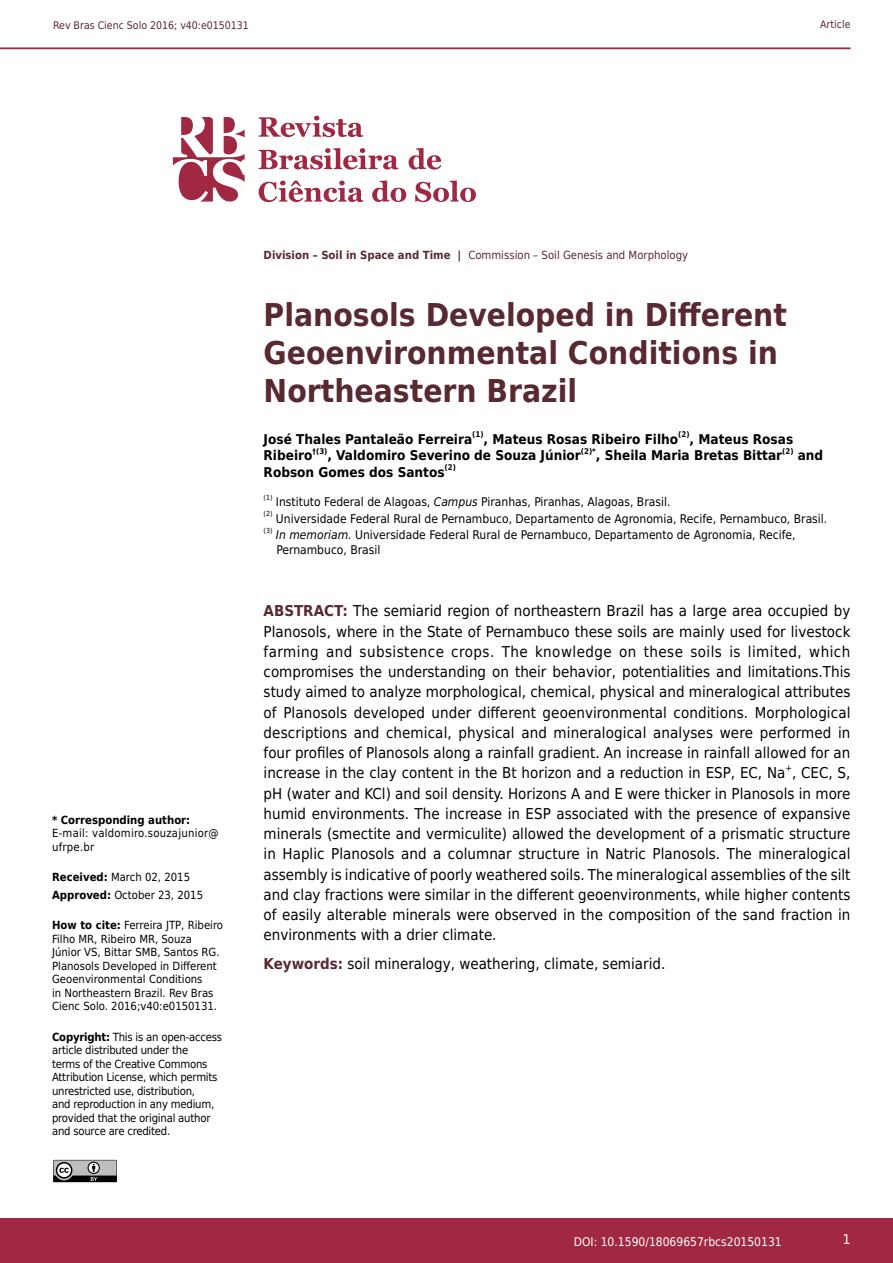
<style>
.page{position:relative;width:893px;height:1263px;background:#fff}
.page>*{position:absolute;margin:0;border:0;box-sizing:border-box;transform-origin:0 0}
.t1{font:700 31.5px/37.8px "DejaVu Sans Condensed";color:#582931}
.t2{font:15px/20.2px "DejaVu Sans Condensed";color:#000;text-align:justify}
.t3{font:700 13.5px "DejaVu Sans Condensed";color:#000}
.t4{font:13.5px "DejaVu Sans Condensed";color:#fff}
.t5{font:12px/14.4px "DejaVu Sans Condensed";color:#000}
.t6{font:12px "DejaVu Sans Condensed";color:#fff}
.t7{font:11.25px/13.5px "DejaVu Sans Condensed";color:#000}
.t8{font:11.25px/13.5px "DejaVu Sans Condensed";letter-spacing:-.02em;color:#000}
.t9{font:11.25px "DejaVu Sans Condensed";color:#582931}
.t10{font:11.25px/13.5px "DejaVu Sans Condensed";letter-spacing:.02em;color:#000}
.t11{font:700 11.25px "DejaVu Sans Condensed";color:#000}
.t12{font:10.5px "DejaVu Sans Condensed";color:#582931}
.t13{font:8.7px "DejaVu Sans Condensed";color:#000}
.t14{font:700 7.8px "DejaVu Sans Condensed";color:#000}
.t15{font:6.9px "DejaVu Sans Condensed";color:#000}
.s1{font-weight:700}
.s2{font-style:italic}
.s3{font-weight:700;color:#582931}
</style>
<div class="page">
<hr style="left:0;top:47px;width:850px;height:2px;background:#a02842">
<svg style="left:53px;top:1160px;width:64px;height:22px"></svg>
<div style="left:0;top:1218px;width:893px;height:45px;background:#a02842"></div>
<svg style="left:173px;top:115px;width:303px;height:88px"></svg>
<p class="t12" style="left:53px;top:17px;width:197px">Rev Bras Cienc Solo 2016; v40:e0150131</p>
<p class="t12" style="left:820px;top:16px;width:32px">Article</p>
<p class="t9" style="left:264px;top:246px;width:426px"><span class="s1">Division – Soil in Space and Time |</span> Commission – Soil Genesis and Morphology</p>
<p class="t11" style="left:52px;top:810px;width:140px">* Corresponding author:</p>
<p class="t10" style="left:52px;top:826px;width:168px">E-mail: valdomiro.souzajunior@ ufrpe.br</p>
<p class="t7" style="left:52px;top:868px;width:153px;line-height:17.7px"><span class="s1">Received:</span> March 02, 2015<br><span class="s1">Approved:</span> October 23, 2015</p>
<p class="t7" style="left:52px;top:918px;width:173px"><span class="s1">How to cite:</span> Ferreira JTP, Ribeiro<br>Filho MR, Ribeiro MR, Souza<br>Júnior VS, Bittar SMB, Santos RG.<br>Planosols Developed in Different<br>Geoenvironmental Conditions<br>in Northeastern Brazil. Rev Bras<br>Cienc Solo. 2016;v40:e0150131.</p>
<p class="t8" style="left:52px;top:1030px;width:172px"><span class="s1">Copyright:</span> This is an open-access article distributed under the<br>terms of the Creative Commons<br>Attribution License, which permits unrestricted use, distribution,<br>and reproduction in any medium, provided that the original author and source are credited.</p>
<h1 class="t1" style="left:264px;top:295px;width:525px">Planosols Developed in Different<br>Geoenvironmental Conditions in<br>Northeastern Brazil</h1>
<p class="t3" style="left:264px;top:428px;width:210px">José Thales Pantaleão Ferreira</p>
<p class="t14" style="left:472px;top:428px;width:13px">(1)</p>
<p class="t3" style="left:484px;top:428px;width:196px">, Mateus Rosas Ribeiro Filho</p>
<p class="t14" style="left:678px;top:428px;width:13px">(2)</p>
<p class="t3" style="left:690px;top:428px;width:105px">, Mateus Rosas</p>
<p class="t3" style="left:264px;top:444px;width:50px">Ribeiro</p>
<p class="t14" style="left:313px;top:444px;width:16px">†(3)</p>
<p class="t3" style="left:327px;top:444px;width:255px">, Valdomiro Severino de Souza Júnior</p>
<p class="t14" style="left:581px;top:444px;width:17px">(2)*</p>
<p class="t3" style="left:596px;top:444px;width:188px">, Sheila Maria Bretas Bittar</p>
<p class="t14" style="left:782px;top:444px;width:13px">(2)</p>
<p class="t3" style="left:798px;top:444px;width:27px">and</p>
<p class="t3" style="left:264px;top:461px;width:182px">Robson Gomes dos Santos</p>
<p class="t14" style="left:445px;top:461px;width:13px">(2)</p>
<p class="t15" style="left:264px;top:492px;width:10px">(1)</p>
<p class="t5" style="left:276px;top:494px;width:396px">Instituto Federal de Alagoas, <span class="s2">Campus</span> Piranhas, Piranhas, Alagoas, Brasil.</p>
<p class="t15" style="left:264px;top:508px;width:10px">(2)</p>
<p class="t5" style="left:276px;top:511px;width:553px">Universidade Federal Rural de Pernambuco, Departamento de Agronomia, Recife, Pernambuco, Brasil.</p>
<p class="t15" style="left:264px;top:525px;width:10px">(3)</p>
<p class="t5" style="left:276px;top:527px;width:521px"><span class="s2">In memoriam.</span> Universidade Federal Rural de Pernambuco, Departamento de Agronomia, Recife,<br>Pernambuco, Brasil</p>
<p class="t2" style="left:264px;top:600px;width:588px"><span class="s3">ABSTRACT:</span> The semiarid region of northeastern Brazil has a large area occupied by Planosols, where in the State of Pernambuco these soils are mainly used for livestock farming and subsistence crops. The knowledge on these soils is limited, which compromises the understanding on their behavior, potentialities and limitations.This study aimed to analyze morphological, chemical, physical and mineralogical attributes of Planosols developed under different geoenvironmental conditions. Morphological descriptions and chemical, physical and mineralogical analyses were performed in four profiles of Planosols along a rainfall gradient. An increase in rainfall allowed for an increase in the clay content in the Bt horizon and a reduction in ESP, EC, Na , CEC, S,</p>
<p class="t13" style="left:785px;top:761px;width:8px">+</p>
<p class="t2" style="left:264px;top:783px;width:588px">pH (water and KCl) and soil density. Horizons A and E were thicker in Planosols in more humid environments. The increase in ESP associated with the presence of expansive minerals (smectite and vermiculite) allowed the development of a prismatic structure in Haplic Planosols and a columnar structure in Natric Planosols. The mineralogical assembly is indicative of poorly weathered soils. The mineralogical assemblies of the silt and clay fractions were similar in the different geoenvironments, while higher contents of easily alterable minerals were observed in the composition of the sand fraction in environments with a drier climate.</p>
<p class="t2" style="left:264px;top:953px;width:403px"><span class="s3">Keywords:</span> soil mineralogy, weathering, climate, semiarid.</p>
<p class="t6" style="left:574px;top:1231px;width:209px">DOI: 10.1590/18069657rbcs20150131</p>
<p class="t4" style="left:843px;top:1228px;width:9px">1</p>
</div>
